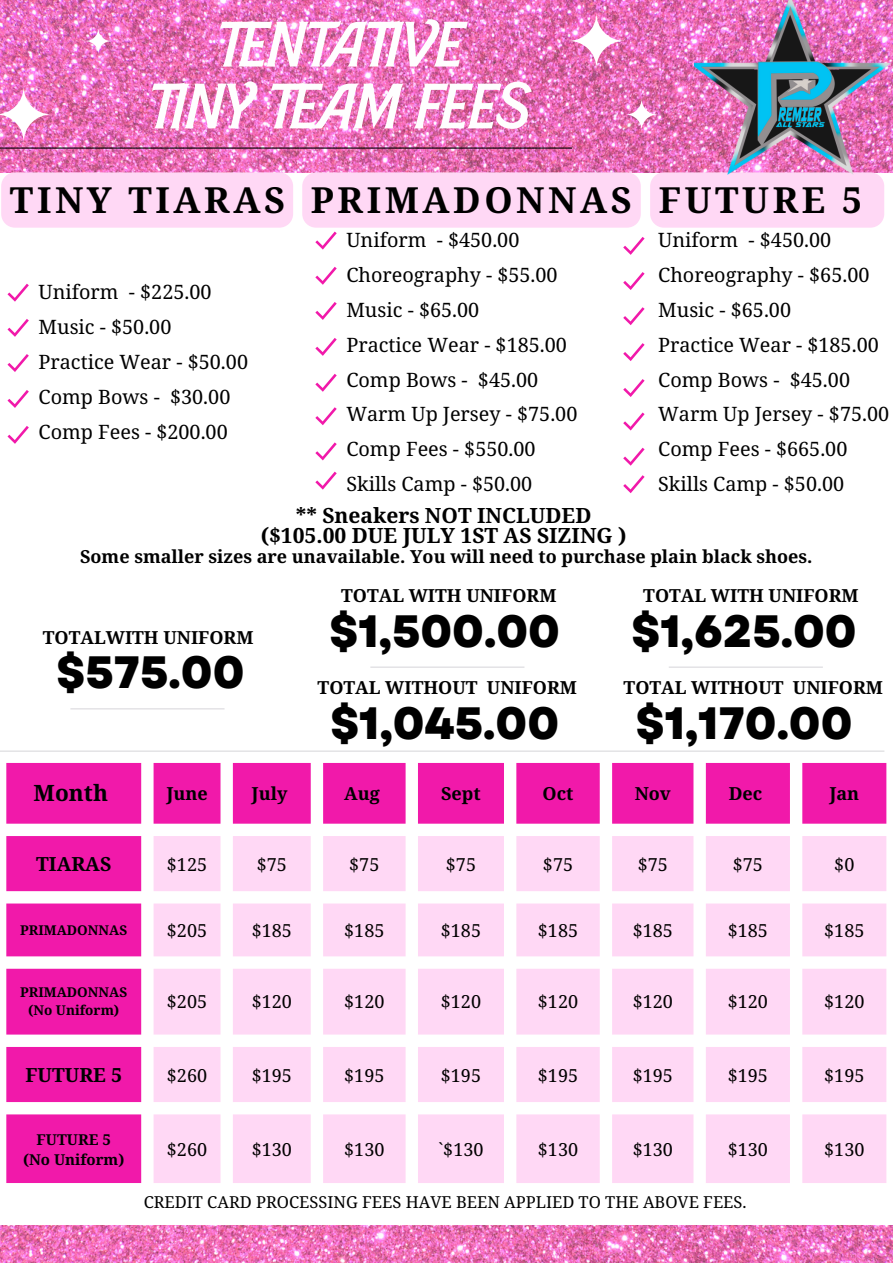
<style>
.page{position:relative;width:893px;height:1264px;background:#fff}
.page>*{position:absolute;margin:0;border:0;box-sizing:border-box;transform-origin:0 0}
.t1{font:italic 500 61.95px "Barbie";color:#fefefe}
.t2{font:800 45.3px "Garet";color:#000}
.t3{font:700 36px "Noto Serif Ethiopic";letter-spacing:.1em;color:#000}
.t4{font:700 22.5px "Noto Serif Ethiopic";color:#000}
.t5{font:700 21px "Noto Serif Ethiopic";color:#000}
.t6{font:19.8px/34.8px "Noto Serif Ethiopic";color:#000}
.t7{font:700 19.5px "Noto Serif Ethiopic";color:#000}
.t8{font:700 18px "Noto Serif Ethiopic";color:#000}
.t9{font:18px "Noto Serif Ethiopic";color:#000}
.t10{font:16.5px "Noto Serif Ethiopic";color:#000}
.t11{font:700 15px "Noto Serif Ethiopic";color:#000}
.t12{font:700 13.5px/18px "Noto Serif Ethiopic";color:#000;text-align:center}
</style>
<div class="page">
<img style="left:0;top:0;width:892px;height:1262px">
<div style="left:0;top:173px;width:892px;height:1051px;background:#fff"></div>
<div style="left:650px;top:172px;width:234px;height:56px;background:#ffd8f5"></div>
<img style="left:694px;top:0;width:198px;height:183px">
<hr style="left:0;top:750px;width:884px;height:1px;background:#dad9dd">
<div style="left:1px;top:172px;width:292px;height:56px;background:#ffd8f5"></div>
<svg style="left:6px;top:763px;width:880px;height:419px;fill:#f119aa"></svg>
<svg style="left:153px;top:836px;width:733px;height:346px;fill:#ffd8f5"></svg>
<hr style="left:0;top:147px;width:571px;height:2px;background:#000">
<svg style="left:569px;top:13px;width:55px;height:55px"></svg>
<img style="left:0;top:87px;width:51px;height:55px">
<svg style="left:625px;top:99px;width:32px;height:31px"></svg>
<svg style="left:85px;top:28px;width:26px;height:26px"></svg>
<svg style="left:7px;top:284px;width:22px;height:18px"></svg>
<svg style="left:7px;top:319px;width:22px;height:18px"></svg>
<svg style="left:7px;top:354px;width:22px;height:18px"></svg>
<svg style="left:7px;top:390px;width:22px;height:18px"></svg>
<svg style="left:7px;top:426px;width:22px;height:18px"></svg>
<hr style="left:70px;top:708px;width:154px;height:1px;background:#dad9dd">
<hr style="left:370px;top:666px;width:154px;height:1px;background:#dad9dd">
<svg style="left:315px;top:407px;width:22px;height:18px"></svg>
<svg style="left:315px;top:267px;width:22px;height:18px"></svg>
<svg style="left:315px;top:442px;width:22px;height:18px"></svg>
<svg style="left:315px;top:302px;width:22px;height:18px"></svg>
<svg style="left:315px;top:338px;width:22px;height:18px"></svg>
<svg style="left:315px;top:374px;width:22px;height:18px"></svg>
<svg style="left:315px;top:471px;width:22px;height:18px"></svg>
<svg style="left:302px;top:172px;width:342px;height:83px"></svg>
<svg style="left:623px;top:412px;width:21px;height:18px"></svg>
<svg style="left:623px;top:272px;width:21px;height:18px"></svg>
<svg style="left:623px;top:447px;width:21px;height:18px"></svg>
<svg style="left:623px;top:307px;width:21px;height:18px"></svg>
<svg style="left:623px;top:343px;width:21px;height:18px"></svg>
<svg style="left:623px;top:379px;width:21px;height:18px"></svg>
<svg style="left:623px;top:475px;width:21px;height:18px"></svg>
<hr style="left:668px;top:666px;width:154px;height:1px;background:#dad9dd">
<p class="t1" style="left:215px;top:15px;width:248px">TENTATIVE</p>
<p class="t1" style="left:147px;top:77px;width:384px">TINY TEAM FEES</p>
<p class="t3" style="left:10px;top:174px;width:276px">TINY TIARAS</p>
<p class="t3" style="left:311px;top:174px;width:322px">PRIMADONNAS</p>
<p class="t3" style="left:658px;top:174px;width:205px">FUTURE 5</p>
<p class="t6" style="left:39px;top:274px;width:174px">Uniform - $225.00</p>
<p class="t6" style="left:39px;top:309px;width:134px">Music - $50.00</p>
<p class="t6" style="left:39px;top:344px;width:211px">Practice Wear - $50.00<br>Comp Bows - $30.00</p>
<p class="t6" style="left:39px;top:413px;width:191px">Comp Fees - $200.00</p>
<p class="t6" style="left:346px;top:222px;width:174px">Uniform - $450.00</p>
<p class="t6" style="left:346px;top:257px;width:213px">Choreography - $55.00</p>
<p class="t6" style="left:346px;top:292px;width:134px">Music - $65.00</p>
<p class="t6" style="left:346px;top:326px;width:222px">Practice Wear - $185.00<br>Comp Bows - $45.00</p>
<p class="t6" style="left:346px;top:396px;width:232px">Warm Up Jersey - $75.00</p>
<p class="t6" style="left:346px;top:431px;width:191px">Comp Fees - $550.00</p>
<p class="t6" style="left:346px;top:466px;width:187px">Skills Camp - $50.00</p>
<p class="t6" style="left:658px;top:222px;width:174px">Uniform - $450.00</p>
<p class="t6" style="left:658px;top:257px;width:213px">Choreography - $65.00</p>
<p class="t6" style="left:658px;top:292px;width:134px">Music - $65.00</p>
<p class="t6" style="left:658px;top:326px;width:222px">Practice Wear - $185.00<br>Comp Bows - $45.00</p>
<p class="t6" style="left:658px;top:396px;width:232px">Warm Up Jersey - $75.00</p>
<p class="t6" style="left:658px;top:431px;width:191px">Comp Fees - $665.00</p>
<p class="t6" style="left:658px;top:466px;width:187px">Skills Camp - $50.00</p>
<p class="t5" style="left:296px;top:501px;width:297px">** Sneakers NOT INCLUDED</p>
<p class="t5" style="left:261px;top:521px;width:367px">($105.00 DUE JULY 1ST AS SIZING )</p>
<p class="t8" style="left:80px;top:543px;width:733px">Some smaller sizes are unavailable. You will need to purchase plain black shoes.</p>
<p class="t8" style="left:43px;top:625px;width:212px">TOTALWITH UNIFORM</p>
<p class="t2" style="left:57px;top:640px;width:189px">$575.00</p>
<p class="t8" style="left:341px;top:583px;width:217px">TOTAL WITH UNIFORM</p>
<p class="t2" style="left:329px;top:598px;width:232px">$1,500.00</p>
<p class="t8" style="left:317px;top:674px;width:261px">TOTAL WITHOUT UNIFORM</p>
<p class="t2" style="left:330px;top:690px;width:230px">$1,045.00</p>
<p class="t8" style="left:643px;top:583px;width:217px">TOTAL WITH UNIFORM</p>
<p class="t2" style="left:631px;top:598px;width:227px">$1,625.00</p>
<p class="t8" style="left:623px;top:674px;width:261px">TOTAL WITHOUT UNIFORM</p>
<p class="t2" style="left:635px;top:690px;width:218px">$1,170.00</p>
<p class="t4" style="left:34px;top:777px;width:76px">Month</p>
<p class="t8" style="left:166px;top:780px;width:43px">June</p>
<p class="t8" style="left:251px;top:780px;width:37px">July</p>
<p class="t8" style="left:344px;top:780px;width:37px">Aug</p>
<p class="t8" style="left:441px;top:780px;width:41px">Sept</p>
<p class="t8" style="left:542px;top:780px;width:32px">Oct</p>
<p class="t8" style="left:634px;top:780px;width:38px">Nov</p>
<p class="t8" style="left:728px;top:780px;width:35px">Dec</p>
<p class="t8" style="left:829px;top:780px;width:31px">Jan</p>
<p class="t7" style="left:36px;top:850px;width:77px">TIARAS</p>
<p class="t9" style="left:167px;top:851px;width:42px">$125</p>
<p class="t9" style="left:257px;top:851px;width:32px">$75</p>
<p class="t9" style="left:349px;top:851px;width:32px">$75</p>
<p class="t9" style="left:446px;top:851px;width:32px">$75</p>
<p class="t9" style="left:543px;top:851px;width:32px">$75</p>
<p class="t9" style="left:637px;top:851px;width:32px">$75</p>
<p class="t9" style="left:732px;top:851px;width:32px">$75</p>
<p class="t9" style="left:834px;top:851px;width:22px">$0</p>
<p class="t12" style="left:20px;top:920px;width:108px">PRIMADONNAS</p>
<p class="t9" style="left:167px;top:918px;width:42px">$205</p>
<p class="t9" style="left:252px;top:918px;width:42px">$185</p>
<p class="t9" style="left:344px;top:918px;width:42px">$185</p>
<p class="t9" style="left:441px;top:918px;width:42px">$185</p>
<p class="t9" style="left:538px;top:918px;width:42px">$185</p>
<p class="t9" style="left:632px;top:918px;width:42px">$185</p>
<p class="t9" style="left:727px;top:918px;width:42px">$185</p>
<p class="t9" style="left:824px;top:918px;width:42px">$185</p>
<p class="t12" style="left:20px;top:982px;width:108px">PRIMADONNAS (No Uniform)</p>
<p class="t9" style="left:167px;top:988px;width:42px">$205</p>
<p class="t9" style="left:252px;top:988px;width:42px">$120</p>
<p class="t9" style="left:344px;top:988px;width:42px">$120</p>
<p class="t9" style="left:441px;top:988px;width:42px">$120</p>
<p class="t9" style="left:538px;top:988px;width:42px">$120</p>
<p class="t9" style="left:632px;top:988px;width:42px">$120</p>
<p class="t9" style="left:727px;top:988px;width:42px">$120</p>
<p class="t9" style="left:824px;top:988px;width:42px">$120</p>
<p class="t7" style="left:25px;top:1060px;width:98px">FUTURE 5</p>
<p class="t9" style="left:167px;top:1062px;width:42px">$260</p>
<p class="t9" style="left:252px;top:1062px;width:42px">$195</p>
<p class="t9" style="left:344px;top:1062px;width:42px">$195</p>
<p class="t9" style="left:441px;top:1062px;width:42px">$195</p>
<p class="t9" style="left:538px;top:1062px;width:42px">$195</p>
<p class="t9" style="left:632px;top:1062px;width:42px">$195</p>
<p class="t9" style="left:727px;top:1062px;width:42px">$195</p>
<p class="t9" style="left:824px;top:1062px;width:42px">$195</p>
<p class="t11" style="left:37px;top:1128px;width:76px">FUTURE 5</p>
<p class="t11" style="left:23px;top:1148px;width:103px">(No Uniform)</p>
<p class="t9" style="left:167px;top:1136px;width:42px">$260</p>
<p class="t9" style="left:252px;top:1136px;width:42px">$130</p>
<p class="t9" style="left:344px;top:1136px;width:42px">$130</p>
<p class="t9" style="left:438px;top:1136px;width:47px">`$130</p>
<p class="t9" style="left:538px;top:1136px;width:42px">$130</p>
<p class="t9" style="left:632px;top:1136px;width:42px">$130</p>
<p class="t9" style="left:727px;top:1136px;width:42px">$130</p>
<p class="t9" style="left:824px;top:1136px;width:42px">$130</p>
<p class="t10" style="left:144px;top:1189px;width:604px">CREDIT CARD PROCESSING FEES HAVE BEEN APPLIED TO THE ABOVE FEES.</p>
</div>
